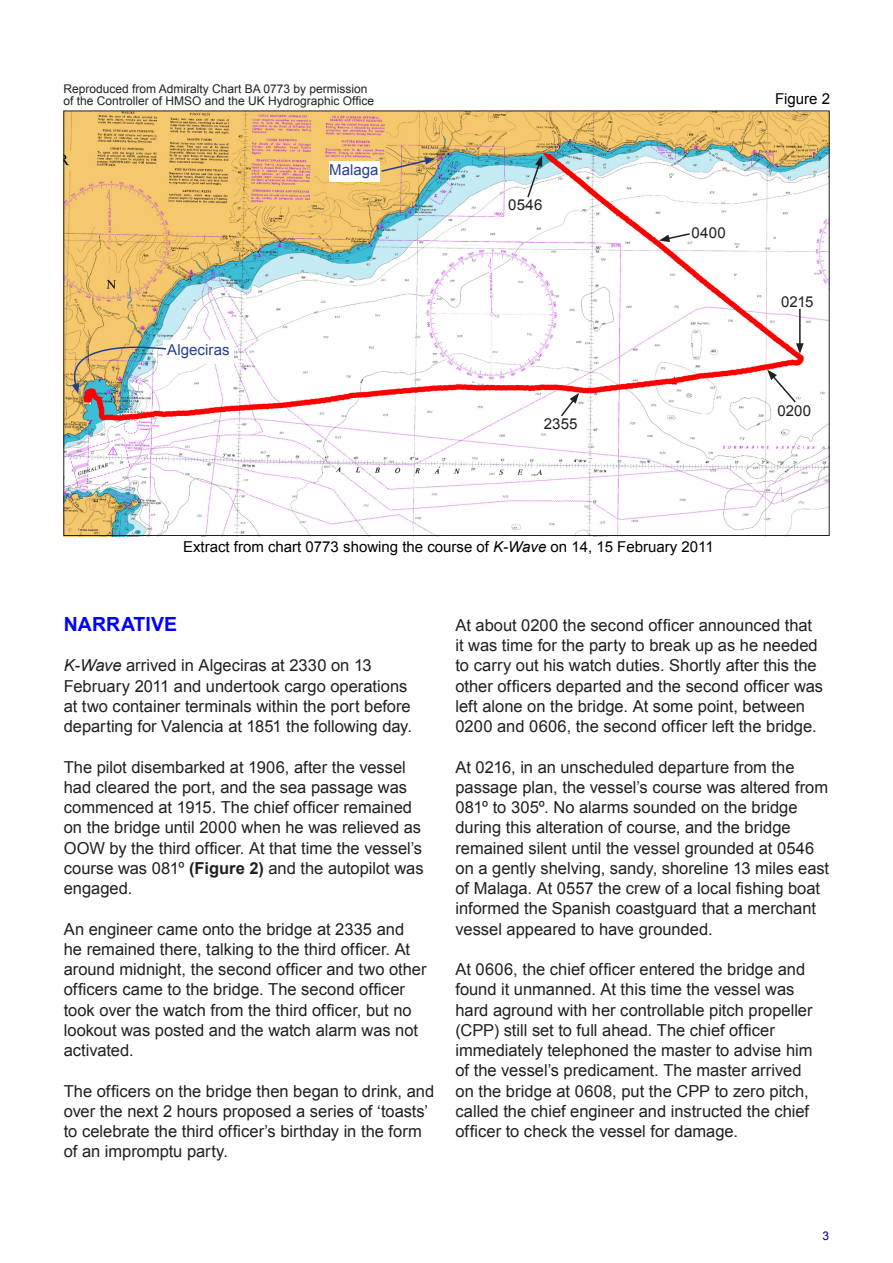
<style>
.page{position:relative;width:893px;height:1263px;background:#fff}
.page>*{position:absolute;margin:0;border:0;box-sizing:border-box;transform-origin:0 0}
._2_0_Main_header{font:700 19.5px "Arial";letter-spacing:.005em;color:#00f}
._3_0_Main_Body_Text{font:16.5px/20.2px "Arial";color:#231f20}
.t1{font:15px "Arial";color:#000}
._3_0_Main_Body_Text-2{font:15px "Arial";letter-spacing:.01em;color:#231f20}
._3_0_Main_Body_Text-3{font:15px "Arial";letter-spacing:.005em;color:#253f8e}
.t2{font:12px/12px "Arial";color:#231f20}
._8_0_Page_numbers{font:12px "Arial";color:#000080}
.s1{font-style:italic}
.s2{font-weight:700}
</style>
<div class="page">
<img style="left:64px;top:113px;width:764px;height:424px">
<svg style="left:526px;top:156px;width:16px;height:43px"></svg>
<svg style="left:659px;top:232px;width:32px;height:10px"></svg>
<hr style="left:799px;top:309px;width:2px;height:37px;background:#231f20">
<svg style="left:796px;top:343px;width:8px;height:11px"></svg>
<svg style="left:767px;top:370px;width:30px;height:34px"></svg>
<svg style="left:559px;top:393px;width:20px;height:25px"></svg>
<div style="left:329px;top:161px;width:51px;height:20px;background:#fff"></div>
<svg style="left:380px;top:157px;width:55px;height:16px"></svg>
<div style="left:163px;top:340px;width:71px;height:24px;background:#fff"></div>
<img style="left:63px;top:335px;width:104px;height:59px">
<p class="t2" style="left:63px;top:83px;width:312px">Reproduced from Admiralty Chart BA 0773 by permission of the Controller of HMSO and the UK Hydrographic Office</p>
<p class="_3_0_Main_Body_Text-3" style="left:167px;top:340px;width:64px">Algeciras</p>
<p class="_3_0_Main_Body_Text-3" style="left:329px;top:160px;width:51px">Malaga</p>
<p class="_3_0_Main_Body_Text-2" style="left:508px;top:194px;width:36px">0546</p>
<p class="_3_0_Main_Body_Text-2" style="left:544px;top:414px;width:35px">2355</p>
<p class="_3_0_Main_Body_Text-2" style="left:691px;top:222px;width:36px">0400</p>
<p class="t1" style="left:183px;top:537px;width:532px">Extract from chart 0773 showing the course of <span class="s1">K-Wave</span> on 14, 15 February 2011</p>
<p class="t1" style="left:775px;top:89px;width:57px">Figure 2</p>
<p class="_3_0_Main_Body_Text-2" style="left:781px;top:292px;width:34px">0215</p>
<p class="_3_0_Main_Body_Text-2" style="left:777px;top:400px;width:35px">0200</p>
<p class="_2_0_Main_header" style="left:64px;top:611px;width:115px">NARRATIVE</p>
<p class="_3_0_Main_Body_Text" style="left:64px;top:656px;width:350px"><span class="s1">K-Wave</span> arrived in Algeciras at 2330 on 13<br>February 2011 and undertook cargo operations at two container terminals within the port before departing for Valencia at 1851 the following day.</p>
<p class="_3_0_Main_Body_Text" style="left:64px;top:757px;width:361px">The pilot disembarked at 1906, after the vessel had cleared the port, and the sea passage was commenced at 1915. The chief officer remained on the bridge until 2000 when he was relieved as OOW by the third officer. At that time the vessel’s course was 081º <span class="s2">(Figure 2)</span> and the autopilot was engaged.</p>
<p class="_3_0_Main_Body_Text" style="left:64px;top:919px;width:364px">An engineer came onto the bridge at 2335 and he remained there, talking to the third officer. At around midnight, the second officer and two other officers came to the bridge. The second officer took over the watch from the third officer, but no lookout was posted and the watch alarm was not activated.</p>
<p class="_3_0_Main_Body_Text" style="left:64px;top:1081px;width:372px">The officers on the bridge then began to drink, and over the next 2 hours proposed a series of ‘toasts’ to celebrate the third officer’s birthday in the form of an impromptu party.</p>
<p class="_3_0_Main_Body_Text" style="left:455px;top:615px;width:369px">At about 0200 the second officer announced that it was time for the party to break up as he needed to carry out his watch duties. Shortly after this the other officers departed and the second officer was left alone on the bridge. At some point, between 0200 and 0606, the second officer left the bridge.</p>
<p class="_3_0_Main_Body_Text" style="left:455px;top:757px;width:375px">At 0216, in an unscheduled departure from the passage plan, the vessel’s course was altered from 081º to 305º. No alarms sounded on the bridge during this alteration of course, and the bridge remained silent until the vessel grounded at 0546 on a gently shelving, sandy, shoreline 13 miles east of Malaga. At 0557 the crew of a local fishing boat informed the Spanish coastguard that a merchant vessel appeared to have grounded.</p>
<p class="_3_0_Main_Body_Text" style="left:455px;top:959px;width:359px">At 0606, the chief officer entered the bridge and found it unmanned. At this time the vessel was hard aground with her controllable pitch propeller (CPP) still set to full ahead. The chief officer immediately telephoned the master to advise him of the vessel’s predicament. The master arrived on the bridge at 0608, put the CPP to zero pitch, called the chief engineer and instructed the chief officer to check the vessel for damage.</p>
<p class="_8_0_Page_numbers" style="left:822px;top:1228px;width:8px">3</p>
</div>
